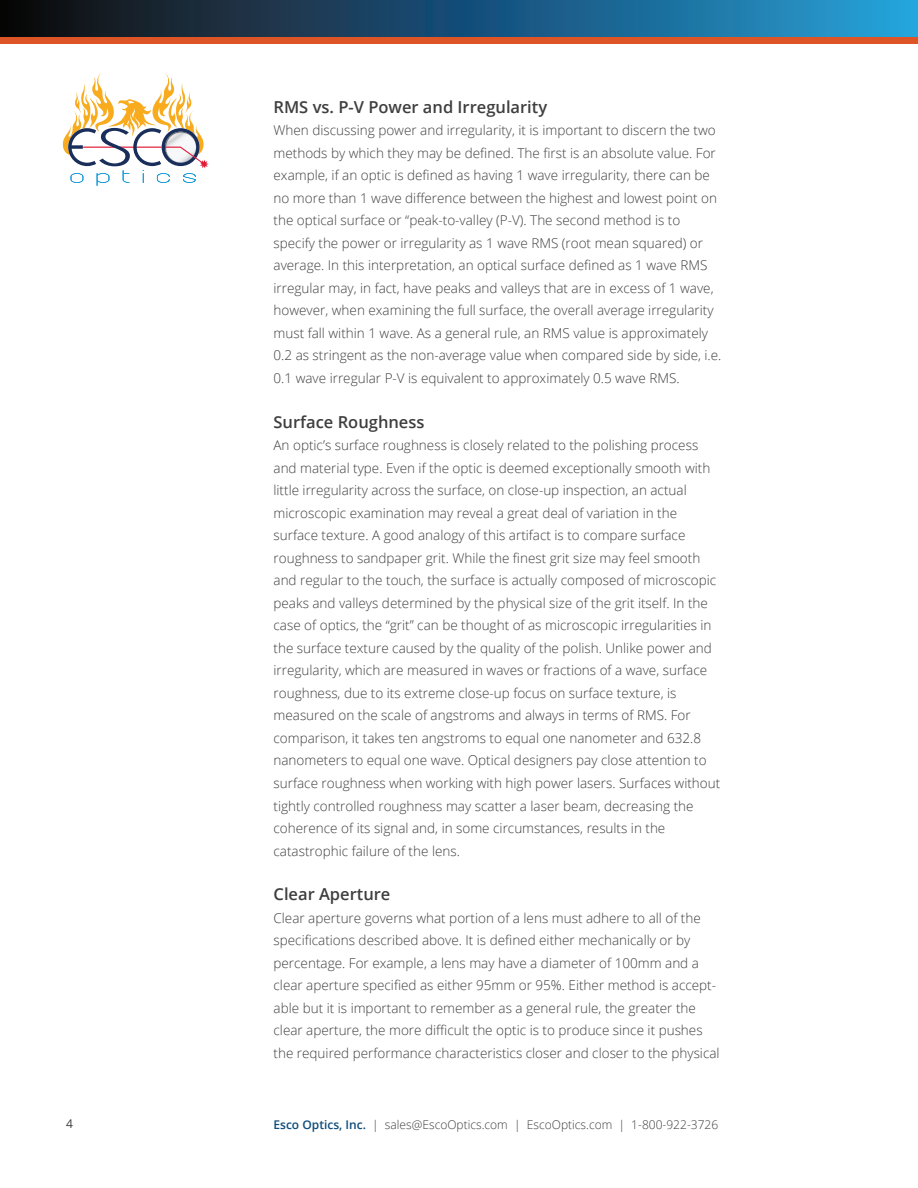
<style>
.page{position:relative;width:918px;height:1188px;background:#fff}
.page>*{position:absolute;margin:0;border:0;box-sizing:border-box;transform-origin:0 0}
.t1{font:600 16.5px "Open Sans";color:#3e3e3f}
.t2{font:300 13.5px/22.5px "Open Sans";color:#3e3e3f}
.t3{font:300 12px "Open Sans";color:#3e3e3f}
.t4{font:12px "Open Sans";color:#3e3e3f}
.s1{font-weight:600;color:#0e4c7a}
</style>
<div class="page">
<div style="left:0;top:0;width:918px;height:37px;background:linear-gradient(to right,#11070c,#249ddb)"></div>
<div style="left:0;top:37px;width:918px;height:7px;background:#dd5426"></div>
<svg style="left:62px;top:73px;width:147px;height:113px"></svg>
<p class="t1" style="left:274px;top:95px;width:275px">RMS vs. P-V Power and Irregularity</p>
<p class="t2" style="left:274px;top:119px;width:449px">When discussing power and irregularity, it is important to discern the two methods by which they may be defined. The first is an absolute value. For example, if an optic is defined as having 1 wave irregularity, there can be no more than 1 wave difference between the highest and lowest point on the optical surface or “peak-to-valley (P-V). The second method is to specify the power or irregularity as 1 wave RMS (root mean squared) or average. In this interpretation, an optical surface defined as 1 wave RMS irregular may, in fact, have peaks and valleys that are in excess of 1 wave, however, when examining the full surface, the overall average irregularity must fall within 1 wave. As a general rule, an RMS value is approximately 0.2 as stringent as the non-average value when compared side by side, i.e.<br>0.1 wave irregular P-V is equivalent to approximately 0.5 wave RMS.</p>
<p class="t1" style="left:274px;top:410px;width:152px">Surface Roughness</p>
<p class="t2" style="left:274px;top:434px;width:448px">An optic’s surface roughness is closely related to the polishing process and material type. Even if the optic is deemed exceptionally smooth with little irregularity across the surface, on close-up inspection, an actual microscopic examination may reveal a great deal of variation in the surface texture. A good analogy of this artifact is to compare surface roughness to sandpaper grit. While the finest grit size may feel smooth and regular to the touch, the surface is actually composed of microscopic peaks and valleys determined by the physical size of the grit itself. In the case of optics, the “grit” can be thought of as microscopic irregularities in the surface texture caused by the quality of the polish. Unlike power and irregularity, which are measured in waves or fractions of a wave, surface roughness, due to its extreme close-up focus on surface texture, is measured on the scale of angstroms and always in terms of RMS. For comparison, it takes ten angstroms to equal one nanometer and 632.8 nanometers to equal one wave. Optical designers pay close attention to surface roughness when working with high power lasers. Surfaces without tightly controlled roughness may scatter a laser beam, decreasing the coherence of its signal and, in some circumstances, results in the catastrophic failure of the lens.</p>
<p class="t1" style="left:274px;top:883px;width:118px">Clear Aperture</p>
<p class="t2" style="left:274px;top:906px;width:448px">Clear aperture governs what portion of a lens must adhere to all of the specifications described above. It is defined either mechanically or by percentage. For example, a lens may have a diameter of 100mm and a clear aperture specified as either 95mm or 95%. Either method is accept&shy;able but it is important to remember as a general rule, the greater the clear aperture, the more difficult the optic is to produce since it pushes the required performance characteristics closer and closer to the physical</p>
<p class="t4" style="left:66px;top:1116px;width:8px">4</p>
<p class="t3" style="left:273px;top:1116px;width:446px"><span class="s1">Esco Optics, Inc.</span> | sales@EscoOptics.com | EscoOptics.com | 1-800-922-3726</p>
</div>
